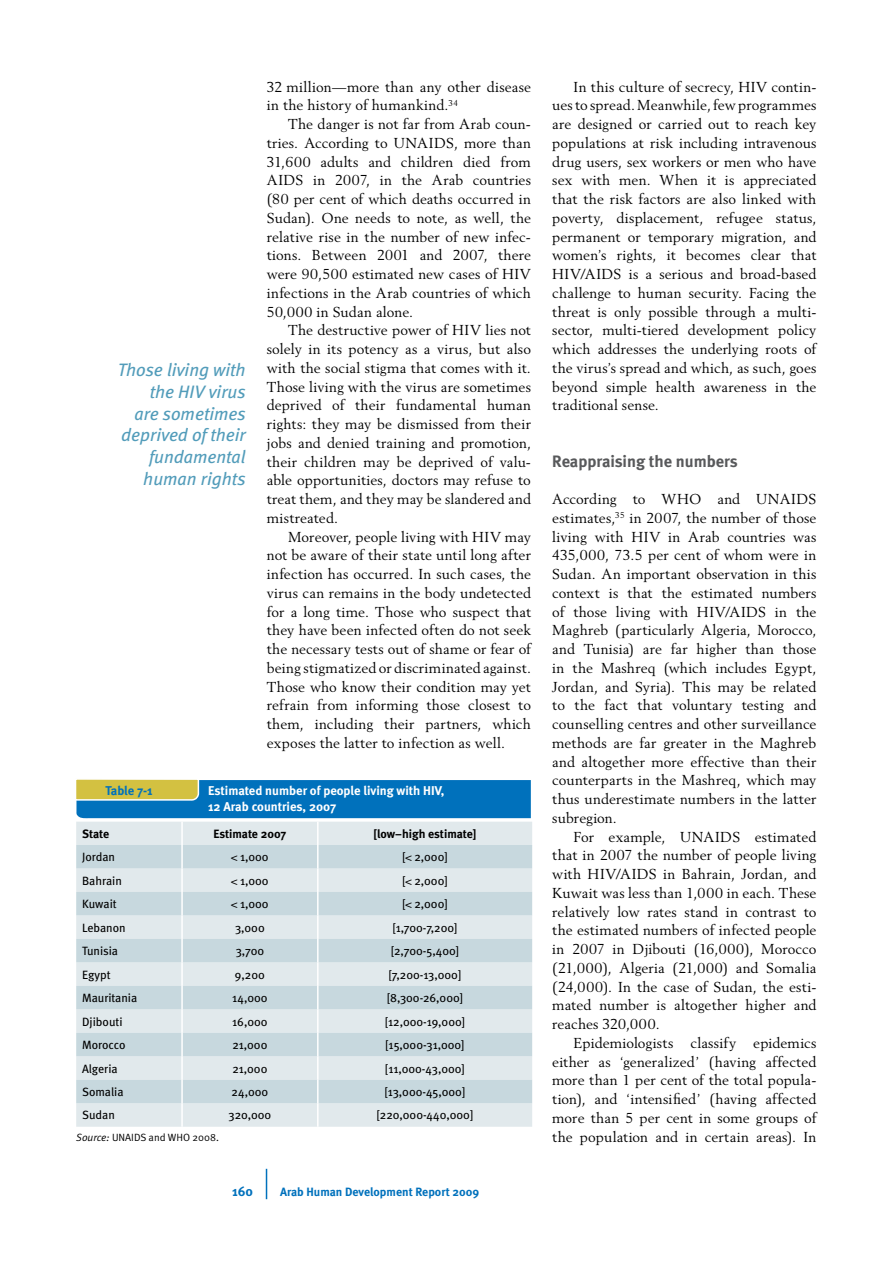
<style>
.page{position:relative;width:893px;height:1263px;background:#fff}
.page>*{position:absolute;margin:0;border:0;box-sizing:border-box;transform-origin:0 0}
.t1{font:italic 18px/21.8px "Meta";color:#529cba;text-align:right}
.t2{font:700 16.5px "Meta";color:#58595b}
.t3{font:14.25px/18.8px "Berling LT Std";letter-spacing:.01em;color:#000;text-align:justify}
.t4{font:700 13.5px "Meta";color:#0071bc}
.t5{font:700 12.75px/15.3px "Meta";color:#fff}
.t6{font:700 12.75px "Meta";letter-spacing:-.005em;color:#0071bc}
.t7{font:12px "Meta";color:#000}
.t8{font:700 12px "Meta";color:#000}
.t9{font:700 12px "Meta";color:#0071bc}
.t10{font:10.5px "Meta Normal";color:#000}
.s1{font-family:"Helvetica";font-size:10.5px}
.s2{font-style:italic}
</style>
<div class="page">
<hr style="left:266px;top:1169px;width:1px;height:30px;background:#0071bc">
<svg style="left:76px;top:779px;width:455px;height:40px;background:#2983b0"></svg>
<div style="left:76px;top:822px;width:456px;height:305px;background:#e1e9ec"></div>
<svg style="left:76px;top:845px;width:456px;height:258px;background:#d3dfe4"></svg>
<hr style="left:181px;top:822px;width:2px;height:23px;background:#fff">
<hr style="left:181px;top:845px;width:2px;height:23px;background:#fff">
<hr style="left:181px;top:868px;width:2px;height:24px;background:#fff">
<hr style="left:181px;top:892px;width:2px;height:23px;background:#fff">
<hr style="left:181px;top:915px;width:2px;height:24px;background:#fff">
<hr style="left:181px;top:939px;width:2px;height:23px;background:#fff">
<hr style="left:181px;top:962px;width:2px;height:24px;background:#fff">
<hr style="left:181px;top:986px;width:2px;height:23px;background:#fff">
<hr style="left:181px;top:1009px;width:2px;height:24px;background:#fff">
<hr style="left:181px;top:1033px;width:2px;height:23px;background:#fff">
<hr style="left:181px;top:1056px;width:2px;height:24px;background:#fff">
<hr style="left:181px;top:1080px;width:2px;height:23px;background:#fff">
<hr style="left:181px;top:1103px;width:2px;height:24px;background:#fff">
<hr style="left:317px;top:822px;width:2px;height:23px;background:#fff">
<hr style="left:317px;top:845px;width:2px;height:23px;background:#fff">
<hr style="left:317px;top:868px;width:2px;height:24px;background:#fff">
<hr style="left:317px;top:892px;width:2px;height:23px;background:#fff">
<hr style="left:317px;top:915px;width:2px;height:24px;background:#fff">
<hr style="left:317px;top:939px;width:2px;height:23px;background:#fff">
<hr style="left:317px;top:962px;width:2px;height:24px;background:#fff">
<hr style="left:317px;top:986px;width:2px;height:23px;background:#fff">
<hr style="left:317px;top:1009px;width:2px;height:24px;background:#fff">
<hr style="left:317px;top:1033px;width:2px;height:23px;background:#fff">
<hr style="left:317px;top:1056px;width:2px;height:24px;background:#fff">
<hr style="left:317px;top:1080px;width:2px;height:23px;background:#fff">
<hr style="left:317px;top:1103px;width:2px;height:24px;background:#fff">
<p class="t1" style="left:118px;top:359px;width:129px">Those living with the HIV virus<br>are sometimes deprived of their fundamental human rights</p>
<p class="t3" style="left:267px;top:77px;width:266px">32 million—more than any other disease in the history of humankind.<sup>34</sup></p>
<p class="t3" style="left:267px;top:114px;width:266px;text-indent:21px">The danger is not far from Arab coun&shy;tries. According to UNAIDS, more than 31,600 adults and children died from AIDS in 2007, in the Arab countries (80 per cent of which deaths occurred in Sudan). One needs to note, as well, the relative rise in the number of new infec&shy;tions. Between 2001 and 2007, there were 90,500 estimated new cases of HIV infections in the Arab countries of which 50,000 in Sudan alone.</p>
<p class="t3" style="left:267px;top:321px;width:266px;text-indent:21px">The destructive power of HIV lies not solely in its potency as a virus, but also with the social stigma that comes with it.<br>Those living with the virus are sometimes deprived of their fundamental human rights: they may be dismissed from their jobs and denied training and promotion, their children may be deprived of valu&shy;able opportunities, doctors may refuse to treat them, and they may be slandered and mistreated.</p>
<p class="t3" style="left:267px;top:527px;width:266px;text-indent:21px">Moreover, people living with HIV may not be aware of their state until long after infection has occurred. In such cases, the virus can remains in the body undetected for a long time. Those who suspect that they have been infected often do not seek the necessary tests out of shame or fear of being stigmatized or discriminated against.<br>Those who know their condition may yet refrain from informing those closest to them, including their partners, which exposes the latter to infection as well.</p>
<p class="t6" style="left:106px;top:783px;width:49px">Table 7-1</p>
<p class="t8" style="left:82px;top:826px;width:29px">State</p>
<p class="t8" style="left:214px;top:826px;width:74px">Estimate 2007</p>
<p class="t8" style="left:374px;top:826px;width:104px">[low–high estimate]</p>
<p class="t7" style="left:82px;top:850px;width:34px">Jordan</p>
<p class="t7" style="left:231px;top:850px;width:39px"><span class="s1">&lt;</span> 1,000</p>
<p class="t7" style="left:402px;top:850px;width:47px">[<span class="s1">&lt;</span> 2,000]</p>
<p class="t7" style="left:82px;top:873px;width:41px">Bahrain</p>
<p class="t7" style="left:231px;top:873px;width:39px"><span class="s1">&lt;</span> 1,000</p>
<p class="t7" style="left:402px;top:873px;width:47px">[<span class="s1">&lt;</span> 2,000]</p>
<p class="t7" style="left:82px;top:897px;width:36px">Kuwait</p>
<p class="t7" style="left:231px;top:897px;width:39px"><span class="s1">&lt;</span> 1,000</p>
<p class="t7" style="left:402px;top:897px;width:47px">[<span class="s1">&lt;</span> 2,000]</p>
<p class="t7" style="left:82px;top:920px;width:45px">Lebanon</p>
<p class="t7" style="left:235px;top:920px;width:31px">3,000</p>
<p class="t7" style="left:392px;top:920px;width:67px">[1,700-7,200]</p>
<p class="t7" style="left:82px;top:944px;width:37px">Tunisia</p>
<p class="t7" style="left:236px;top:944px;width:30px">3,700</p>
<p class="t7" style="left:391px;top:944px;width:70px">[2,700-5,400]</p>
<p class="t7" style="left:82px;top:967px;width:30px">Egypt</p>
<p class="t7" style="left:235px;top:967px;width:31px">9,200</p>
<p class="t7" style="left:389px;top:967px;width:74px">[7,200-13,000]</p>
<p class="t7" style="left:82px;top:991px;width:57px">Mauritania</p>
<p class="t7" style="left:232px;top:991px;width:37px">14,000</p>
<p class="t7" style="left:387px;top:991px;width:78px">[8,300-26,000]</p>
<p class="t7" style="left:82px;top:1014px;width:42px">Djibouti</p>
<p class="t7" style="left:232px;top:1014px;width:37px">16,000</p>
<p class="t7" style="left:385px;top:1014px;width:82px">[12,000-19,000]</p>
<p class="t7" style="left:82px;top:1038px;width:45px">Morocco</p>
<p class="t7" style="left:232px;top:1038px;width:36px">21,000</p>
<p class="t7" style="left:385px;top:1038px;width:81px">[15,000-31,000]</p>
<p class="t7" style="left:82px;top:1061px;width:37px">Algeria</p>
<p class="t7" style="left:232px;top:1061px;width:36px">21,000</p>
<p class="t7" style="left:385px;top:1061px;width:82px">[11,000-43,000]</p>
<p class="t7" style="left:82px;top:1085px;width:43px">Somalia</p>
<p class="t7" style="left:232px;top:1085px;width:38px">24,000</p>
<p class="t7" style="left:385px;top:1085px;width:82px">[13,000-45,000]</p>
<p class="t7" style="left:82px;top:1108px;width:34px">Sudan</p>
<p class="t7" style="left:228px;top:1108px;width:44px">320,000</p>
<p class="t7" style="left:377px;top:1108px;width:98px">[220,000-440,000]</p>
<p class="t10" style="left:76px;top:1132px;width:144px"><span class="s2">Source:</span> UNAIDS and WHO 2008.</p>
<p class="t5" style="left:208px;top:783px;width:238px">Estimated number of people living with HIV,<br>12 Arab countries, 2007</p>
<p class="t4" style="left:232px;top:1183px;width:22px">160</p>
<p class="t9" style="left:280px;top:1184px;width:201px">Arab Human Development Report 2009</p>
<p class="t3" style="left:552px;top:77px;width:266px;text-indent:21px">In this culture of secrecy, HIV contin&shy;ues to spread. Meanwhile, few programmes are designed or carried out to reach key populations at risk including intravenous drug users, sex workers or men who have sex with men. When it is appreciated that the risk factors are also linked with poverty, displacement, refugee status, permanent or temporary migration, and women’s rights, it becomes clear that HIV/AIDS is a serious and broad-based challenge to human security. Facing the threat is only possible through a multi&shy;sector, multi-tiered development policy which addresses the underlying roots of the virus’s spread and which, as such, goes beyond simple health awareness in the traditional sense.</p>
<p class="t2" style="left:552px;top:451px;width:187px">Reappraising the numbers</p>
<p class="t3" style="left:552px;top:489px;width:266px">According to WHO and UNAIDS estimates,<sup>35</sup> in 2007, the number of those living with HIV in Arab countries was 435,000, 73.5 per cent of whom were in Sudan. An important observation in this context is that the estimated numbers of those living with HIV/AIDS in the Maghreb (particularly Algeria, Morocco, and Tunisia) are far higher than those in the Mashreq (which includes Egypt, Jordan, and Syria). This may be related to the fact that voluntary testing and counselling centres and other surveillance methods are far greater in the Maghreb and altogether more effective than their counterparts in the Mashreq, which may thus underestimate numbers in the latter subregion.</p>
<p class="t3" style="left:552px;top:827px;width:266px;text-indent:21px">For example, UNAIDS estimated that in 2007 the number of people living with HIV/AIDS in Bahrain, Jordan, and Kuwait was less than 1,000 in each. These relatively low rates stand in contrast to the estimated numbers of infected people in 2007 in Djibouti (16,000), Morocco (21,000), Algeria (21,000) and Somalia (24,000). In the case of Sudan, the esti&shy;mated number is altogether higher and reaches 320,000.</p>
<p class="t3" style="left:552px;top:1033px;width:266px;text-indent:21px">Epidemiologists classify epidemics either as ‘generalized’ (having affected more than 1 per cent of the total popula&shy;tion), and ‘intensified’ (having affected more than 5 per cent in some groups of the population and in certain areas). In</p>
</div>
